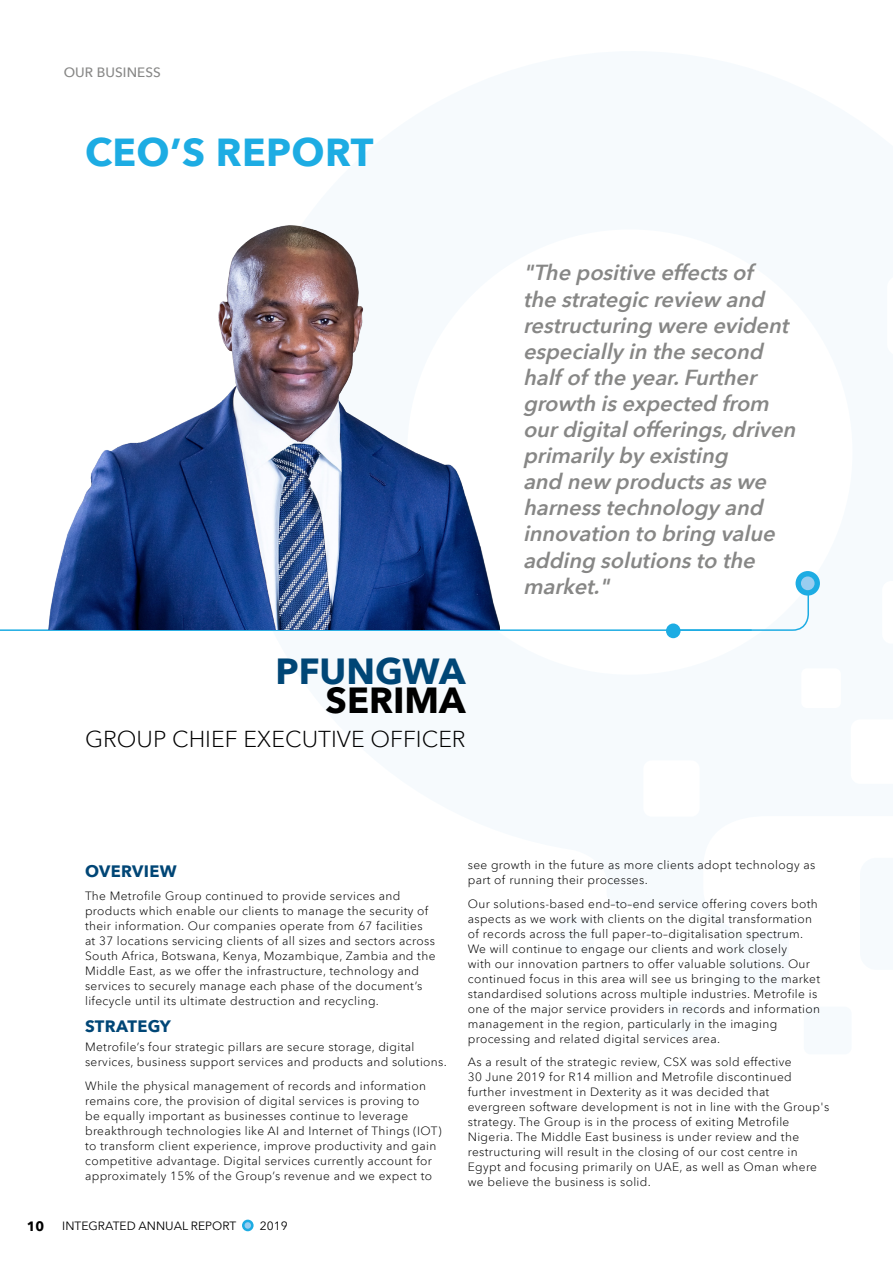
<style>
.page{position:relative;width:893px;height:1263px;background:#fff}
.page>*{position:absolute;margin:0;border:0;box-sizing:border-box;transform-origin:0 0}
.t1{font:700 39px "Avenir Next LT Pro";letter-spacing:.01em;color:#1dace3}
.t2{font:700 36.3px "Avenir Next LT Pro";color:#004676}
.t3{font:700 36.3px "Avenir Next LT Pro";color:#000}
.t4{font:300 22.95px "Avenir Next LT Pro";color:#000}
.t5{font:italic 600 21.75px/26.1px "Avenir Next LT Pro";color:#878786}
.t6{font:700 16.5px "Avenir Next";letter-spacing:.02em;color:#004676}
.t7{font:500 13.5px "Avenir Next";letter-spacing:.005em;color:#878786}
.t8{font:700 13.5px "Avenir Next";color:#000}
.t9{font:300 12px/15px "Avenir Next LT Pro";letter-spacing:.03em;color:#000}
.t10{font:12px "Avenir Next";color:#000}
</style>
<div class="page">
<svg style="left:242px;top:1219px;width:12px;height:12px"></svg>
<div style="left:245px;top:1222px;width:6px;height:7px;background:#99cdf0;border-radius:50%"></div>
<div style="left:804px;top:1006px;width:48px;height:48px;background:#f6fafd;border-radius:7px"></div>
<div style="left:670px;top:1002px;width:35px;height:36px;background:#f6fafd;border-radius:5px"></div>
<hr style="left:0;top:629px;width:752px;height:2px;background:#1dace3">
<div style="left:666px;top:623px;width:14px;height:15px;background:#1dace3;border-radius:50%"></div>
<svg style="left:672px;top:594px;width:138px;height:38px"></svg>
<div style="left:795px;top:571px;width:25px;height:25px;background:#1dace3;border-radius:50%"></div>
<div style="left:801px;top:576px;width:14px;height:14px;background:#99cdf0;border-radius:50%"></div>
<img style="left:33px;top:225px;width:467px;height:405px">
<p class="t7" style="left:64px;top:61px;width:98px">OUR BUSINESS</p>
<h1 class="t1" style="left:85px;top:128px;width:290px">CEO’S REPORT</h1>
<h2 class="t2" style="left:276px;top:649px;width:192px">PFUNGWA</h2>
<h2 class="t3" style="left:326px;top:678px;width:142px">SERIMA</h2>
<h3 class="t4" style="left:85px;top:725px;width:382px">GROUP CHIEF EXECUTIVE OFFICER</h3>
<p class="t5" style="left:523px;top:260px;width:279px">"The positive effectsof the strategic review and restructuring were evident especially in the second halfofthe year.Further growth isexpected from ourdigitalofferings,driven primarily by existing<br>and new productsaswe harnesstechnology and innovation to bring value adding solutionsto the market."</p>
<h3 class="t6" style="left:85px;top:857px;width:93px">OVERVIEW</h3>
<p class="t9" style="left:85px;top:888px;width:352px">The Metrofile Group continued to provide services and products which enable our clients to manage the security of their information. Our companies operate from 67 facilities at 37 locations servicing clients of all sizes and sectors across South Africa, Botswana, Kenya, Mozambique, Zambia and the Middle East, as we offer the infrastructure, technology and services to securely manage each phase of the document’s lifecycle until its ultimate destruction and recycling.</p>
<h3 class="t6" style="left:85px;top:1012px;width:87px">STRATEGY</h3>
<p class="t9" style="left:85px;top:1039px;width:363px">Metrofile’s four strategic pillars are secure storage, digital services, business support services and products and solutions.</p>
<p class="t9" style="left:85px;top:1078px;width:358px">While the physical management of records and information remains core, the provision of digital services is proving to<br>be equally important as businesses continue to leverage breakthrough technologies like AI and Internet of Things (IOT) to transform client experience, improve productivity and gain competitive advantage. Digital services currently account for approximately 15% of the Group’s revenue and we expect to</p>
<p class="t8" style="left:27px;top:1215px;width:19px">10</p>
<p class="t10" style="left:62px;top:1215px;width:175px">INTEGRATED ANNUAL REPORT</p>
<p class="t10" style="left:260px;top:1215px;width:29px">2019</p>
<p class="t9" style="left:468px;top:858px;width:349px">see growth in the future as more clients adopt technology as part of running their processes.</p>
<p class="t9" style="left:468px;top:896px;width:354px">Our solutions-based end–to–end service offering covers both aspects as we work with clients on the digital transformation of records across the full paper–to–digitalisation spectrum.<br>We will continue to engage our clients and work closely<br>with our innovation partners to offer valuable solutions. Our continued focus in this area will see us bringing to the market standardised solutions across multiple industries. Metrofile is one of the major service providers in records and information management in the region, particularly in the imaging processing and related digital services area.</p>
<p class="t9" style="left:468px;top:1055px;width:363px">As a result of the strategic review, CSX was sold effective<br>30 June 2019 for R14 million and Metrofile discontinued further investment in Dexterity as it was decided that evergreen software development is not in line with the Group's strategy. The Group is in the process of exiting Metrofile Nigeria. The Middle East business is under review and the restructuring will result in the closing of our cost centre in Egypt and focusing primarily on UAE, as well as Oman where we believe the business is solid.</p>
</div>
